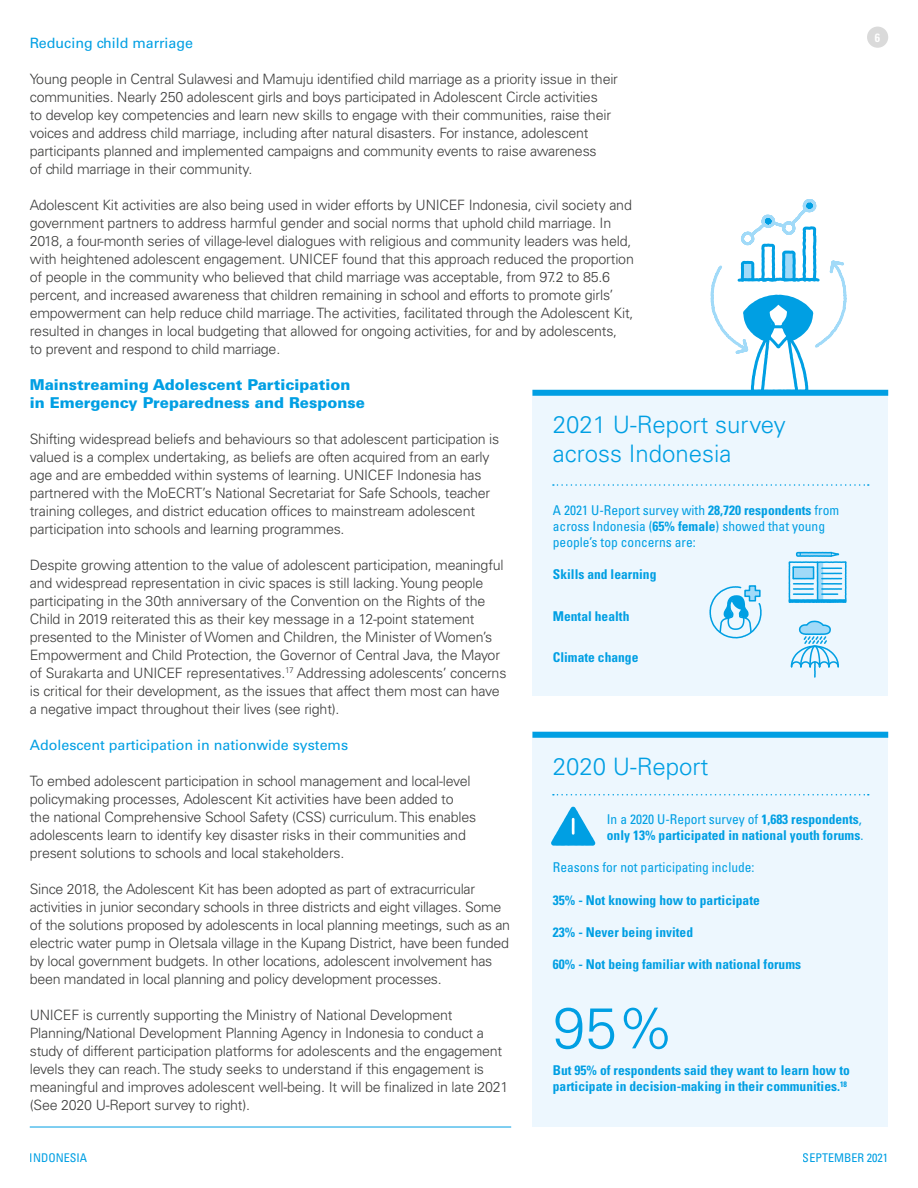
<style>
.page{position:relative;width:918px;height:1188px;background:#fff}
.page>*{position:absolute;margin:0;border:0;box-sizing:border-box;transform-origin:0 0}
.t1{font:300 57.6px "Univers";color:#009fe3}
.t2{font:300 24px/28.8px "Univers";color:#009fe3}
.t3{font:900 15px/18px "Univers";color:#009fe3}
.t4{font:300 14.25px/18px "Univers";letter-spacing:-.015em;color:#3d3d3c}
.t5{font:14.25px "Univers";color:#009fe3}
.t6{font:700 condensed 13.5px/16.2px "Univers";color:#009fe3}
.t7{font:condensed 13.5px/16.2px "Univers";color:#009fe3}
.t8{font:condensed 12px "Univers";color:#009fe3}
.t9{font:700 condensed 12px "Univers";color:#fff}
.s1{font-weight:700}
.s2{font-weight:400}
</style>
<div class="page">
<hr style="left:30px;top:1127px;width:481px;height:1px;background:#009fe3">
<div style="left:532px;top:390px;width:356px;height:306px;background:#ebf7fe"></div>
<div style="left:532px;top:732px;width:356px;height:395px;background:#ebf7fe"></div>
<div style="left:532px;top:390px;width:356px;height:6px;background:#009fe3"></div>
<div style="left:532px;top:732px;width:356px;height:6px;background:#009fe3"></div>
<svg style="left:553px;top:484px;width:316px;height:2px"></svg>
<svg style="left:553px;top:794px;width:316px;height:2px"></svg>
<svg style="left:551px;top:806px;width:45px;height:40px"></svg>
<div style="left:867px;top:27px;width:21px;height:21px;background:#dadada;border-radius:50%"></div>
<svg style="left:709px;top:199px;width:139px;height:191px"></svg>
<svg style="left:790px;top:620px;width:49px;height:58px"></svg>
<svg style="left:709px;top:585px;width:53px;height:54px"></svg>
<svg style="left:788px;top:551px;width:59px;height:52px"></svg>
<p class="t5" style="left:30px;top:34px;width:165px">Reducing child marriage</p>
<p class="t4" style="left:30px;top:70px;width:590px">Young people in Central Sulawesi and Mamuju identified child marriage as a priority issue in their communities. Nearly 250 adolescent girls and boys participated in Adolescent Circle activities<br>to develop key competencies and learn new skills to engage with their communities, raise their voices and address child marriage, including after natural disasters. For instance, adolescent participants planned and implemented campaigns and community events to raise awareness<br>of child marriage in their community.</p>
<p class="t4" style="left:30px;top:196px;width:606px">Adolescent Kit activities are also being used in wider efforts by UNICEF Indonesia, civil society and government partners to address harmful gender and social norms that uphold child marriage. In 2018, a four-month series of village-level dialogues with religious and community leaders was held, with heightened adolescent engagement. UNICEF found that this approach reduced the proportion of people in the community who believed that child marriage was acceptable, from 97.2 to 85.6 percent, and increased awareness that children remaining in school and efforts to promote girls’ empowerment can help reduce child marriage. The activities, facilitated through the Adolescent Kit, resulted in changes in local budgeting that allowed for ongoing activities, for and by adolescents,<br>to prevent and respond to child marriage.</p>
<p class="t3" style="left:30px;top:375px;width:337px">Mainstreaming Adolescent Participation in Emergency Preparedness and Response</p>
<p class="t4" style="left:30px;top:430px;width:471px">Shifting widespread beliefs and behaviours so that adolescent participation is valued is a complex undertaking, as beliefs are often acquired from an early age and are embedded within systems of learning. UNICEF Indonesia has partnered with the MoECRT’s National Secretariat for Safe Schools, teacher training colleges, and district education offices to mainstream adolescent participation into schools and learning programmes.</p>
<p class="t4" style="left:30px;top:556px;width:478px">Despite growing attention to the value of adolescent participation, meaningful and widespread representation in civic spaces is still lacking. Young people participating in the 30th anniversary of the Convention on the Rights of the Child in 2019 reiterated this as their key message in a 12-point statement presented to the Minister of Women and Children, the Minister of Women’s Empowerment and Child Protection, the Governor of Central Java, the Mayor of Surakarta and UNICEF representatives.<sup>17</sup> Addressing adolescents’ concerns is critical for their development, as the issues that affect them most can have a negative impact throughout their lives (see right).</p>
<p class="t5" style="left:30px;top:736px;width:320px">Adolescent participation in nationwide systems</p>
<p class="t4" style="left:30px;top:772px;width:448px">To embed adolescent participation in school management and local-level policymaking processes, Adolescent Kit activities have been added to the national Comprehensive School Safety (CSS) curriculum. This enables adolescents learn to identify key disaster risks in their communities and present solutions to schools and local stakeholders.</p>
<p class="t4" style="left:30px;top:880px;width:482px">Since 2018, the Adolescent Kit has been adopted as part of extracurricular activities in junior secondary schools in three districts and eight villages. Some of the solutions proposed by adolescents in local planning meetings, such as an electric water pump in Oletsala village in the Kupang District, have been funded by local government budgets. In other locations, adolescent involvement has been mandated in local planning and policy development processes.</p>
<p class="t4" style="left:30px;top:1006px;width:480px">UNICEF is currently supporting the Ministry of National Development Planning/National Development Planning Agency in Indonesia to conduct a study of different participation platforms for adolescents and the engagement levels they can reach. The study seeks to understand if this engagement is meaningful and improves adolescent well-being. It will be finalized in late 2021 (See 2020 U-Report survey to right).</p>
<h2 class="t2" style="left:553px;top:410px;width:234px">2021 U-Report survey across Indonesia</h2>
<p class="t7" style="left:553px;top:501px;width:288px">A 2021 U-Report survey with <span class="s1">28,720 respondents</span> from across Indonesia (<span class="s1">65% female</span>) showed that young people’s top concerns are:</p>
<p class="t6" style="left:553px;top:566px;width:105px">Skills and learning</p>
<p class="t6" style="left:553px;top:608px;width:78px">Mental health</p>
<p class="t6" style="left:553px;top:649px;width:87px">Climate change</p>
<h2 class="t2" style="left:553px;top:752px;width:157px">2020 U-Report</h2>
<p class="t6" style="left:607px;top:811px;width:258px"><span class="s2">In a 2020 U-Report survey of</span> 1,683 respondents<span class="s2">, </span>only 13% participated in national youth forums<span class="s2">.</span></p>
<p class="t7" style="left:553px;top:859px;width:203px">Reasons for not participating include:</p>
<p class="t6" style="left:553px;top:892px;width:208px">35% - Not knowing how to participate</p>
<p class="t6" style="left:553px;top:924px;width:142px">23% - Never being invited</p>
<p class="t6" style="left:553px;top:956px;width:250px">60% - Not being familiar with national forums</p>
<h1 class="t1" style="left:553px;top:993px;width:123px">95%</h1>
<p class="t6" style="left:553px;top:1062px;width:298px">But 95% of respondents said they want to learn how to participate in decision-making in their communities.<sup>18</sup></p>
<p class="t9" style="left:875px;top:30px;width:7px">6</p>
<p class="t8" style="left:30px;top:1150px;width:59px">INDONESIA</p>
<p class="t8" style="left:803px;top:1150px;width:87px">SEPTEMBER 2021</p>
</div>
